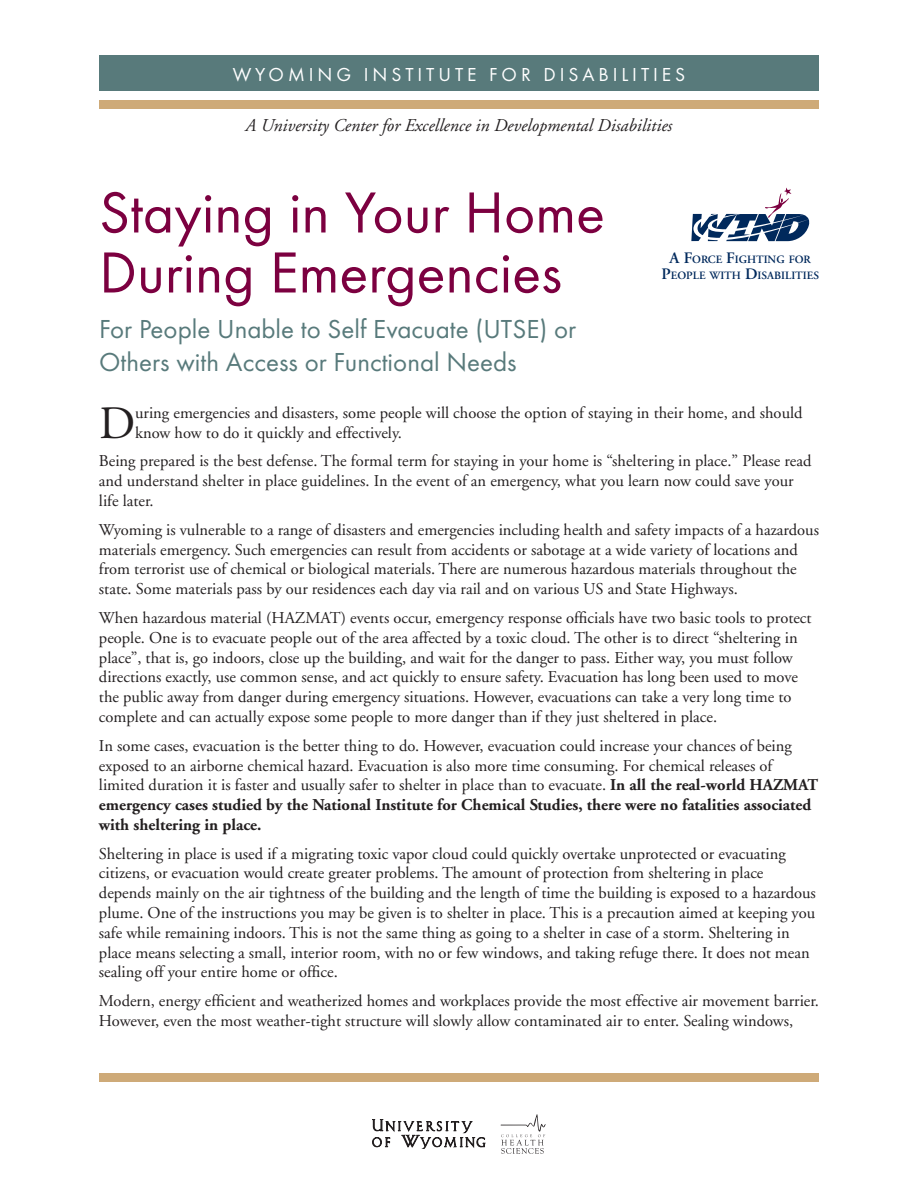
<style>
.page{position:relative;width:918px;height:1188px;background:#fff}
.page>*{position:absolute;margin:0;border:0;box-sizing:border-box;transform-origin:0 0}
.t1{font:60px/60px "Futura EF";color:#7c0040}
.t2{font:46.35px "Adobe Garamond";color:#231f20}
.t3{font:27px/32.4px "Futura EF";color:#587a7b}
.t4{font:19.5px "Futura EF";letter-spacing:.2em;color:#fff}
.t5{font:italic 18px "Adobe Garamond";color:#231f20}
.t6{font:16.5px/19.8px "Adobe Garamond";color:#231f20}
.t7{font:600 11.1px/16.6px "Adobe Garamond";color:#00295c;text-align:center}
.s1{font-size:15.9px}
.s2{font-weight:700}
</style>
<div class="page">
<div style="left:99px;top:56px;width:720px;height:36px;background:#587a7b"></div>
<div style="left:99px;top:100px;width:720px;height:10px;background:#ceaa78"></div>
<svg style="left:691px;top:188px;width:118px;height:53px"></svg>
<div style="left:99px;top:1073px;width:720px;height:9px;background:#ceaa78"></div>
<svg style="left:372px;top:1119px;width:113px;height:30px"></svg>
<svg style="left:501px;top:1114px;width:45px;height:40px"></svg>
<p class="t4" style="left:233px;top:63px;width:454px">WYOMING INSTITUTE FOR DISABILITIES</p>
<p class="t5" style="left:246px;top:116px;width:428px">A University Center for Excellence in Developmental Disabilities</p>
<h1 class="t1" style="left:99px;top:183px;width:507px">Staying in Your Home<br>During Emergencies</h1>
<h3 class="t3" style="left:99px;top:313px;width:479px">For People Unable to Self Evacuate (UTSE) or<br>Others with Access or Functional Needs</h3>
<p class="t7" style="left:662px;top:251px;width:159px"><span class="s1">A F</span>ORCE <span class="s1">F</span>IGHTING FOR<br><span class="s1">P</span>EOPLE WITH <span class="s1">D</span>ISABILITIES</p>
<h2 class="t2" style="left:99px;top:398px;width:38px">D</h2>
<p class="t6" style="left:135px;top:403px;width:669px">uring emergencies and disasters, some people will choose the option of staying in their home, and should know how to do it quickly and effectively.</p>
<p class="t6" style="left:99px;top:452px;width:714px">Being prepared is the best defense. The formal term for staying in your home is “sheltering in place.” Please read and understand shelter in place guidelines. In the event of an emergency, what you learn now could save your life later.</p>
<p class="t6" style="left:99px;top:520px;width:722px">Wyoming is vulnerable to a range of disasters and emergencies including health and safety impacts of a hazardous materials emergency. Such emergencies can result from accidents or sabotage at a wide variety of locations and from terrorist use of chemical or biological materials. There are numerous hazardous materials throughout the state. Some materials pass by our residences each day via rail and on various US and State Highways.</p>
<p class="t6" style="left:99px;top:608px;width:714px">When hazardous material (HAZMAT) events occur, emergency response officials have two basic tools to protect people. One is to evacuate people out of the area affected by a toxic cloud. The other is to direct “sheltering in place”, that is, go indoors, close up the building, and wait for the danger to pass. Either way, you must follow directions exactly, use common sense, and act quickly to ensure safety. Evacuation has long been used to move the public away from danger during emergency situations. However, evacuations can take a very long time to complete and can actually expose some people to more danger than if they just sheltered in place.</p>
<p class="t6" style="left:99px;top:736px;width:721px">In some cases, evacuation is the better thing to do. However, evacuation could increase your chances of being exposed to an airborne chemical hazard. Evacuation is also more time consuming. For chemical releases of limited duration it is faster and usually safer to shelter in place than to evacuate. <span class="s2">In all the real-world HAZMAT emergency cases studied by the National Institute for Chemical Studies, there were no fatalities associated with sheltering in place.</span></p>
<p class="t6" style="left:99px;top:844px;width:718px">Sheltering in place is used if a migrating toxic vapor cloud could quickly overtake unprotected or evacuating citizens, or evacuation would create greater problems. The amount of protection from sheltering in place depends mainly on the air tightness of the building and the length of time the building is exposed to a hazardous plume. One of the instructions you may be given is to shelter in place. This is a precaution aimed at keeping you safe while remaining indoors. This is not the same thing as going to a shelter in case of a storm. Sheltering in place means selecting a small, interior room, with no or few windows, and taking refuge there. It does not mean sealing off your entire home or office.</p>
<p class="t6" style="left:99px;top:992px;width:722px">Modern, energy efficient and weatherized homes and workplaces provide the most effective air movement barrier.<br>However, even the most weather-tight structure will slowly allow contaminated air to enter. Sealing windows,</p>
</div>
